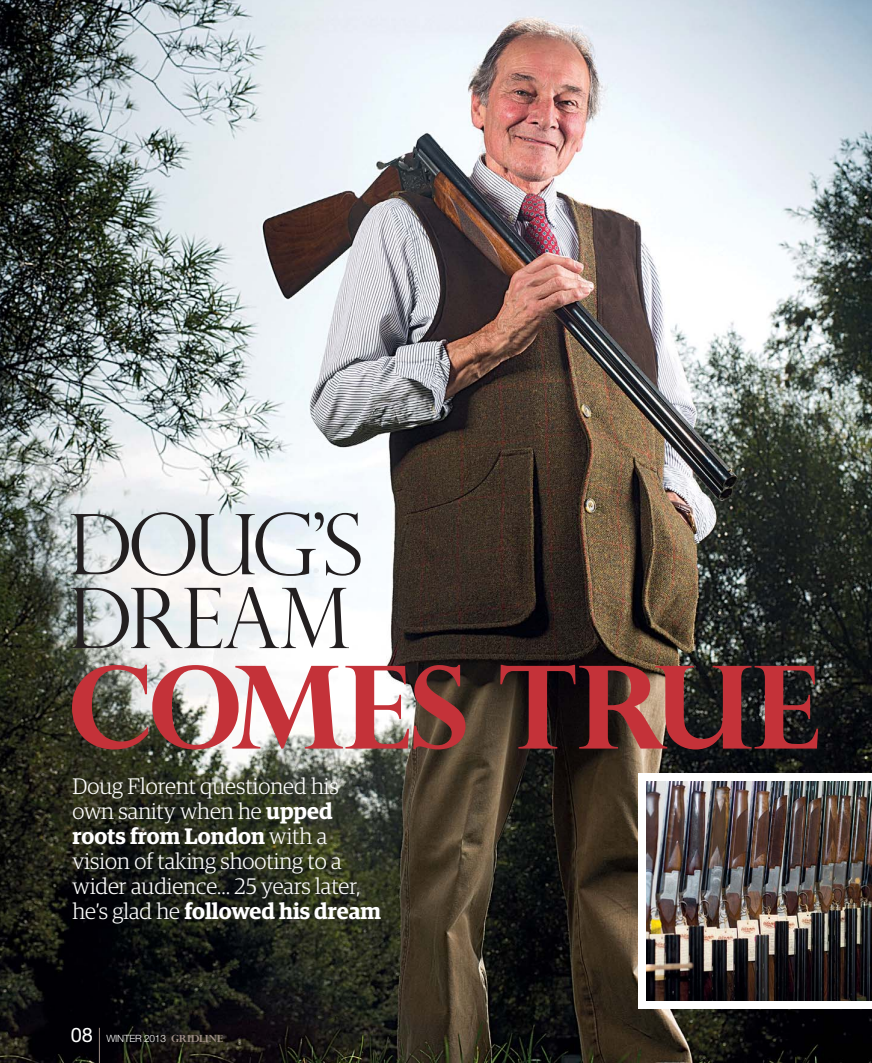
<style>
.page{position:relative;width:872px;height:1063px;background:#fff}
.page>*{position:absolute;margin:0;border:0;box-sizing:border-box;transform-origin:0 0}
.t1{font:700 115px "Perpetua Titling";letter-spacing:-.01em;color:#c43239}
.t2{font:300 83.75px/73.8px "Perpetua Titling";letter-spacing:-.06em;color:#231f20}
.t3{font:300 22.5px/25px "Guardian Egyp";color:#fff}
.t4{font:300 10px "Helvetica Neue";letter-spacing:-.02em;color:#fff}
.s1{font-weight:600}
.s2{font-weight:400;font-size:20px}
.s3{font-family:"Perpetua";font-weight:700;font-size:12.25px;color:#9d8d85}
</style>
<div class="page">
<img style="left:0;top:0;width:872px;height:1063px">
<div style="left:638px;top:773px;width:234px;height:235px;background:#fff"></div>
<hr style="left:99px;top:1028px;width:1px;height:35px;background:#9d8d85">
<img style="left:646px;top:782px;width:226px;height:219px">
<h2 class="t2" style="left:68px;top:516px;width:297px">DOUG’S<br>DREAM</h2>
<h1 class="t1" style="left:68px;top:662px;width:754px">COMES TRUE</h1>
<p class="t3" style="left:72px;top:775px;width:310px">Doug Florent questioned his own sanity when he <span class="s1">upped roots from London</span> with a vision of taking shooting to a wider audience… 25 years later, he’s glad he <span class="s1">followed his dream</span></p>
<p class="t4" style="left:71px;top:1035px;width:154px"><span class="s2">08</span> WINTER 2013 <span class="s3">GRIDLINE</span></p>
</div>
